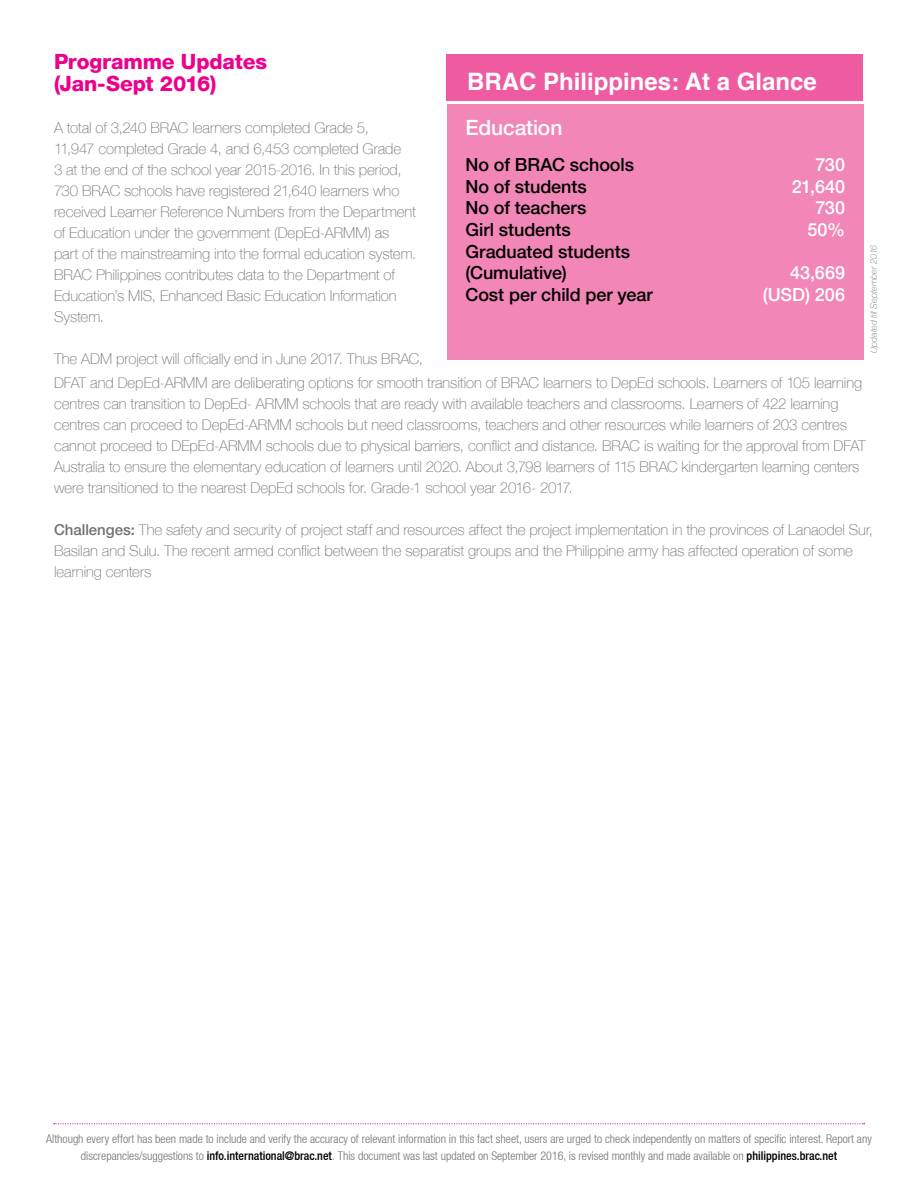
<style>
.page{position:relative;width:918px;height:1188px;background:#fff}
.page>*{position:absolute;margin:0;border:0;box-sizing:border-box;transform-origin:0 0}
.t1{font:700 24px "Helvetica";color:#fff}
.t2{font:800 21px/22.5px "Helvetica Neue LT";letter-spacing:-.01em;color:#ec008c}
.t3{font:500 21px "Helvetica Neue LT";letter-spacing:-.005em;color:#fff}
.t4{font:500 18px/21.6px "Helvetica Neue LT";letter-spacing:-.005em;color:#000}
.t5{font:500 18px "Helvetica Neue LT";color:#fff}
.t6{font:100 15px/21px "Helvetica Neue LT";letter-spacing:-.005em;color:#717073}
.t7{font:300 condensed 12px/16.5px "Helvetica Neue LT";color:#717073;text-align:center}
.t8{font:italic 100 9px "Helvetica Neue LT";letter-spacing:.01em;color:#717073}
.s1{font-weight:500}
.s2{font-weight:500;color:#000}
</style>
<div class="page">
<div style="left:447px;top:54px;width:416px;height:46px;background:#ef5ba1"></div>
<div style="left:447px;top:104px;width:417px;height:256px;background:#f287b7"></div>
<svg style="left:54px;top:1123px;width:811px;height:1px"></svg>
<h2 class="t2" style="left:54px;top:50px;width:215px">Programme Updates (Jan-Sept 2016)</h2>
<p class="t6" style="left:54px;top:118px;width:364px">A total of 3,240 BRAC learners completed Grade 5,<br>11,947 completed Grade 4, and 6,453 completed Grade<br>3 at the end of the school year 2015-2016. In this period, 730 BRAC schools have registered 21,640 learners who received Learner Reference Numbers from the Department of Education under the government (DepEd-ARMM) as part of the mainstreaming into the formal education system.<br>BRAC Philippines contributes data to the Department of Education’s MIS, Enhanced Basic Education Information System.</p>
<p class="t6" style="left:54px;top:347px;width:810px;line-height:23.9px">The ADM project will officially end in June 2017. Thus BRAC,<br>DFAT and DepEd-ARMM are deliberating options for smooth transition of BRAC learners to DepEd schools. Learners of 105 learning</p>
<p class="t6" style="left:54px;top:393px;width:813px">centres can transition to DepEd- ARMM schools that are ready with available teachers and classrooms. Learners of 422 learning centres can proceed to DepEd-ARMM schools but need classrooms, teachers and other resources while learners of 203 centres cannot proceed to DEpEd-ARMM schools due to physical barriers, conflict and distance. BRAC is waiting for the approval from DFAT Australia to ensure the elementary education of learners until 2020. About 3,798 learners of 115 BRAC kindergarten learning centers were transitioned to the nearest DepEd schools for. Grade-1 school year 2016- 2017.</p>
<p class="t6" style="left:54px;top:519px;width:821px"><span class="s1">Challenges:</span> The safety and security of project staff and resources affect the project implementation in the provinces of Lanaodel Sur,<br>Basilan and Sulu. The recent armed conflict between the separatist groups and the Philippine army has affected operation of some learning centers</p>
<h1 class="t1" style="left:467px;top:62px;width:351px">BRAC Philippines: At a Glance</h1>
<h2 class="t3" style="left:466px;top:115px;width:98px">Education</h2>
<p class="t4" style="left:466px;top:154px;width:170px">No of BRAC schools</p>
<p class="t5" style="left:815px;top:154px;width:31px">730</p>
<p class="t4" style="left:466px;top:176px;width:123px">No of students</p>
<p class="t5" style="left:792px;top:176px;width:55px">21,640</p>
<p class="t4" style="left:466px;top:197px;width:123px">No of teachers</p>
<p class="t5" style="left:815px;top:197px;width:31px">730</p>
<p class="t4" style="left:466px;top:219px;width:107px">Girl students</p>
<p class="t5" style="left:808px;top:219px;width:39px">50%</p>
<p class="t4" style="left:466px;top:240px;width:166px">Graduated students (Cumulative)</p>
<p class="t8" style="left:869px;top:353px;width:110px;rotate:-90deg">Updated till September 2016</p>
<p class="t5" style="left:790px;top:262px;width:56px">43,669</p>
<p class="t4" style="left:466px;top:284px;width:189px">Cost per child per year</p>
<p class="t5" style="left:763px;top:284px;width:84px">(USD) 206</p>
<p class="t7" style="left:46px;top:1131px;width:827px">Although every effort has been made to include and verify the accuracy of relevant information in this fact sheet, users are urged to check independently on matters of specific interest. Report any discrepancies/suggestions to <span class="s2">info.international@brac.net</span>. This document was last updated on September 2016, is revised monthly and made available on <span class="s2">philippines.brac.net</span></p>
</div>
